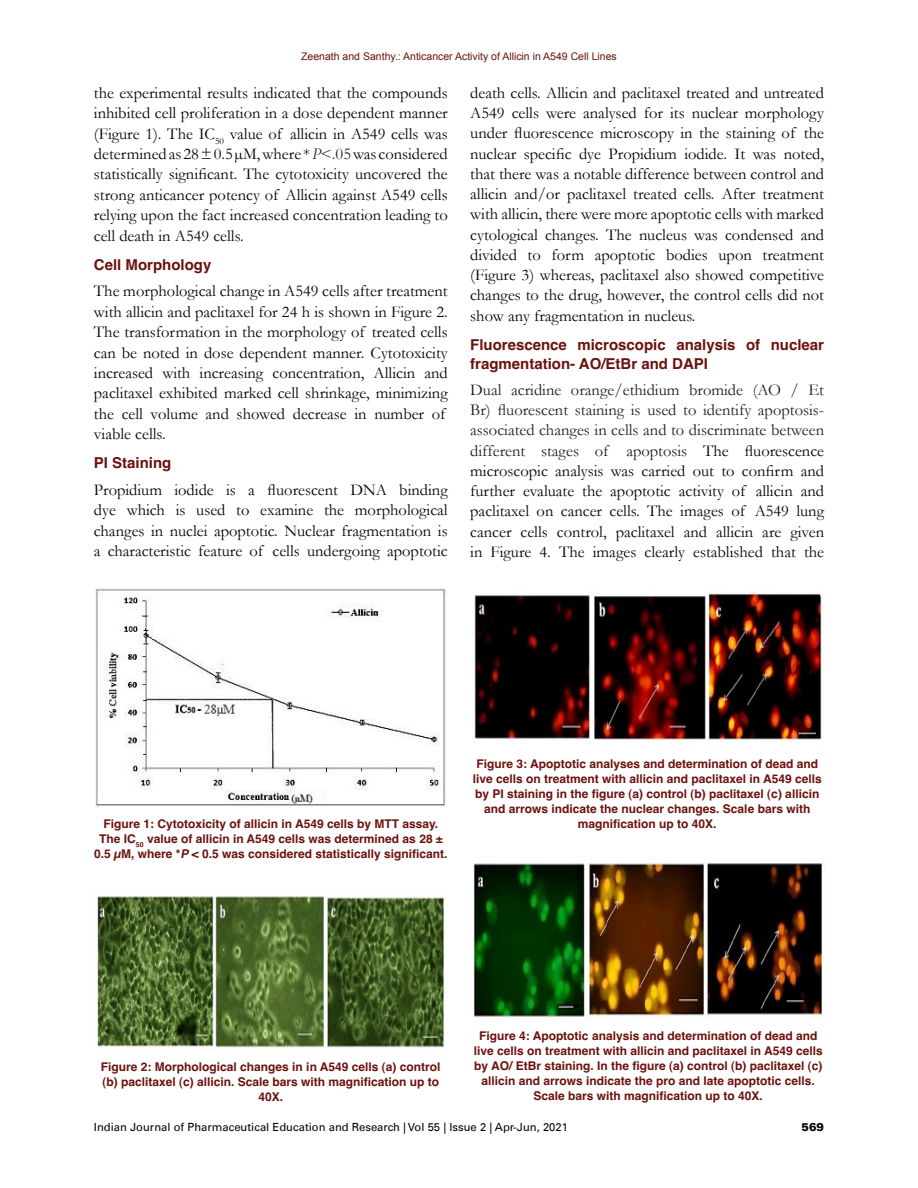
<style>
.page{position:relative;width:918px;height:1188px;background:#fff}
.page>*{position:absolute;margin:0;border:0;box-sizing:border-box;transform-origin:0 0}
.Body_Text{font:16.5px/20.2px "Garamond";color:#050406;text-align:justify}
.t1{font:700 15px/18.8px "Helvetica";color:#6c120e}
.Fig_caption{font:700 12px/15px "Helvetica";color:#6c120e;text-align:center}
.t2{font:11.25px "Univers LT";color:#050406}
.t3{font:900 11.25px "Univers LT";color:#050406}
.t4{font:10.5px "Arial";color:#6c120e}
.s1{font-style:italic;color:#222}
.s2{color:#222}
.s3{color:#211d1e}
.s4{font-style:italic}
</style>
<div class="page">
<img style="left:95px;top:588px;width:352px;height:220px">
<img style="left:97px;top:895px;width:347px;height:154px">
<img style="left:474px;top:593px;width:348px;height:150px">
<img style="left:473px;top:862px;width:351px;height:156px">
<p class="t4" style="left:301px;top:49px;width:317px">Zeenath and Santhy.: Anticancer Activity of Allicin in A549 Cell Lines</p>
<p class="Body_Text" style="left:94px;top:82px;width:355px">the experimental results indicated that the compounds inhibited cell proliferation in a dose dependent manner (Figure 1). The IC<sub>50</sub> value of allicin in A549 cells was determined as 28 ± 0.5 µM, where *<span class="s1">P</span><span class="s2">&lt;.05</span> was considered statistically significant. The cytotoxicity uncovered the strong anticancer potency of Allicin against A549 cells relying upon the fact increased concentration leading to cell death in A549 cells.</p>
<h2 class="t1" style="left:94px;top:254px;width:119px">Cell Morphology</h2>
<p class="Body_Text" style="left:94px;top:281px;width:355px;text-align:left">The morphological change in A549 cells after treatment with allicin and paclitaxel for 24 h is shown in Figure 2.<br>The transformation in the morphology of treated cells can be noted in dose dependent manner. Cytotoxicity increased with increasing concentration, Allicin and paclitaxel exhibited marked cell shrinkage, minimizing the cell volume and showed decrease in number of viable cells.</p>
<h2 class="t1" style="left:94px;top:453px;width:79px">PI Staining</h2>
<p class="Body_Text" style="left:94px;top:479px;width:355px">Propidium iodide is a fluorescent DNA binding dye which is used to examine the morphological changes in nuclei apoptotic. Nuclear fragmentation is a characteristic feature of cells undergoing apoptotic</p>
<p class="Body_Text" style="left:470px;top:82px;width:355px">death cells. Allicin and paclitaxel treated and untreated A549 cells were analysed for its nuclear morphology under fluorescence microscopy in the staining of the nuclear specific dye Propidium iodide. It was noted, that there was a notable difference between control and allicin and/or paclitaxel treated cells. After treatment with allicin, there were more apoptotic cells with marked cytological changes. The nucleus was condensed and divided to form apoptotic bodies upon treatment (Figure 3) whereas, paclitaxel also showed competitive changes to the drug, however, the control cells did not show any fragmentation in nucleus.</p>
<h2 class="t1" style="left:470px;top:334px;width:355px">Fluorescence microscopic analysis of nuclear fragmentation- AO/EtBr and DAPI</h2>
<p class="Body_Text" style="left:470px;top:379px;width:355px"><span class="s3">Dual acridine orange/ethidium bromide (AO / Et Br) fluorescent staining is used to identify apoptosis&shy;associated changes in cells and to discriminate between different stages of apoptosis</span> The fluorescence microscopic analysis was carried out to confirm and further evaluate the apoptotic activity of allicin and paclitaxel on cancer cells. The images of A549 lung cancer cells control, paclitaxel and allicin are given in Figure 4. The images clearly established that the</p>
<p class="Fig_caption" style="left:94px;top:815px;width:355px">Figure 1: Cytotoxicity of allicin in A549 cells by MTT assay.<br>The IC<sub>50</sub> value of allicin in A549 cells was determined as 28 ±<br>0.5 µM, where *<span class="s4">P</span> &lt; 0.5 was considered statistically significant.</p>
<p class="Fig_caption" style="left:473px;top:755px;width:351px">Figure 3: Apoptotic analyses and determination of dead and live cells on treatment with allicin and paclitaxel in A549 cells by PI staining in the figure (a) control (b) paclitaxel (c) allicin and arrows indicate the nuclear changes. Scale bars with magnification up to 40X.</p>
<p class="Fig_caption" style="left:101px;top:1059px;width:341px">Figure 2: Morphological changes in in A549 cells (a) control (b) paclitaxel (c) allicin. Scale bars with magnification up to<br>40X.</p>
<p class="Fig_caption" style="left:474px;top:1027px;width:351px">Figure 4: Apoptotic analysis and determination of dead and live cells on treatment with allicin and paclitaxel in A549 cells by AO/ EtBr staining. In the figure (a) control (b) paclitaxel (c) allicin and arrows indicate the pro and late apoptotic cells.<br>Scale bars with magnification up to 40X.</p>
<p class="t2" style="left:94px;top:1120px;width:476px">Indian Journal of Pharmaceutical Education and Research | Vol 55 | Issue 2 | Apr-Jun, 2021</p>
<p class="t3" style="left:802px;top:1120px;width:24px">569</p>
</div>
